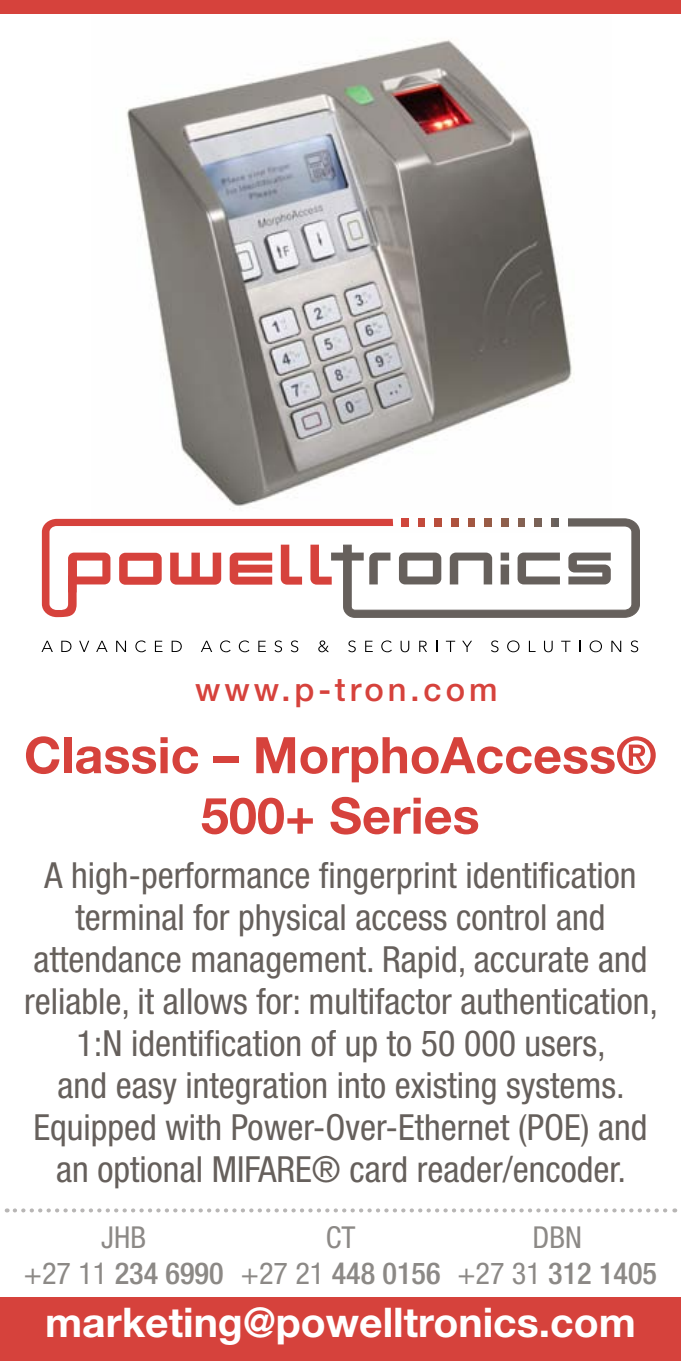
<style>
.page{position:relative;width:681px;height:1361px;background:#fff}
.page>*{position:absolute;margin:0;border:0;box-sizing:border-box;transform-origin:0 0}
.t1{font:700 50.4px/60.4px "Helvetica Neue LT Std";color:#d6423c;text-align:center}
.t2{font:700 40.8px "Helvetica Neue LT Std";color:#fff}
.t3{font:condensed 36px/42px "Helvetica Neue";color:#66605c;text-align:center}
.t4{font:500 32.8px "Helvetica Neue";letter-spacing:.12em;color:#d6423c}
.t5{font:condensed 30.4px/36.4px "Helvetica Neue";color:#8c8986;text-align:center}
.s1{font-weight:500}
</style>
<div class="page">
<img style="left:91px;top:39px;width:520px;height:480px">
<div style="left:0;top:0;width:680px;height:14px;background:#d6423c"></div>
<div style="left:0;top:1297px;width:680px;height:64px;background:#d6423c"></div>
<svg style="left:15px;top:1208px;width:660px;height:4px"></svg>
<img style="left:400px;top:518px;width:158px;height:1px">
<div style="left:392px;top:517px;width:8px;height:10px;background:#fff"></div>
<div style="left:409px;top:517px;width:8px;height:10px;background:#fff"></div>
<div style="left:425px;top:517px;width:9px;height:10px;background:#fff"></div>
<div style="left:442px;top:517px;width:8px;height:10px;background:#fff"></div>
<div style="left:459px;top:517px;width:8px;height:10px;background:#fff"></div>
<div style="left:475px;top:517px;width:9px;height:10px;background:#fff"></div>
<div style="left:492px;top:517px;width:8px;height:10px;background:#fff"></div>
<div style="left:509px;top:517px;width:8px;height:10px;background:#fff"></div>
<div style="left:525px;top:517px;width:8px;height:10px;background:#fff"></div>
<div style="left:542px;top:517px;width:8px;height:10px;background:#fff"></div>
<svg style="left:41px;top:641px;width:12px;height:11px"></svg>
<svg style="left:61px;top:641px;width:10px;height:11px"></svg>
<svg style="left:79px;top:641px;width:10px;height:11px"></svg>
<svg style="left:96px;top:641px;width:11px;height:11px"></svg>
<svg style="left:116px;top:641px;width:10px;height:11px"></svg>
<svg style="left:135px;top:640px;width:11px;height:12px"></svg>
<svg style="left:155px;top:641px;width:7px;height:11px"></svg>
<svg style="left:171px;top:641px;width:11px;height:11px"></svg>
<svg style="left:201px;top:641px;width:11px;height:11px"></svg>
<svg style="left:220px;top:640px;width:10px;height:12px"></svg>
<svg style="left:239px;top:640px;width:10px;height:12px"></svg>
<svg style="left:258px;top:641px;width:8px;height:11px"></svg>
<svg style="left:274px;top:640px;width:8px;height:12px"></svg>
<svg style="left:290px;top:640px;width:8px;height:12px"></svg>
<svg style="left:318px;top:640px;width:11px;height:12px"></svg>
<svg style="left:348px;top:640px;width:7px;height:12px"></svg>
<svg style="left:365px;top:641px;width:7px;height:11px"></svg>
<svg style="left:381px;top:640px;width:11px;height:12px"></svg>
<svg style="left:400px;top:641px;width:9px;height:11px"></svg>
<svg style="left:419px;top:641px;width:8px;height:11px"></svg>
<svg style="left:445px;top:641px;width:10px;height:11px"></svg>
<svg style="left:462px;top:641px;width:10px;height:11px"></svg>
<svg style="left:491px;top:640px;width:7px;height:12px"></svg>
<svg style="left:507px;top:640px;width:12px;height:12px"></svg>
<svg style="left:528px;top:641px;width:7px;height:11px"></svg>
<svg style="left:544px;top:641px;width:8px;height:11px"></svg>
<svg style="left:561px;top:641px;width:9px;height:11px"></svg>
<svg style="left:589px;top:640px;width:12px;height:12px"></svg>
<svg style="left:611px;top:641px;width:10px;height:11px"></svg>
<svg style="left:630px;top:640px;width:8px;height:12px"></svg>
<svg style="left:42px;top:519px;width:597px;height:98px"></svg>
<div style="left:558px;top:517px;width:9px;height:10px;background:#fff"></div>
<p class="t4" style="left:195px;top:670px;width:303px">www.p-tron.com</p>
<h1 class="t1" style="left:24px;top:724px;width:633px">Classic – MorphoAccess®<br>500+ Series</h1>
<p class="t3" style="left:24px;top:853px;width:635px">A high-performance fingerprint identification terminal for physical access control and attendance management. Rapid, accurate and reliable, it allows for: multifactor authentication, 1:N identification of up to 50 000 users,<br>and easy integration into existing systems.<br>Equipped with Power-Over-Ethernet (POE) and an optional MIFARE® card reader/encoder.</p>
<p class="t5" style="left:24px;top:1219px;width:201px">JHB<br>+27 11 <span class="s1">234 6990</span></p>
<p class="t5" style="left:241px;top:1219px;width:201px">CT<br>+27 21 <span class="s1">448 0156</span></p>
<p class="t5" style="left:457px;top:1219px;width:201px">DBN<br>+27 31 <span class="s1">312 1405</span></p>
<p class="t2" style="left:45px;top:1297px;width:592px">marketing@powelltronics.com</p>
</div>
